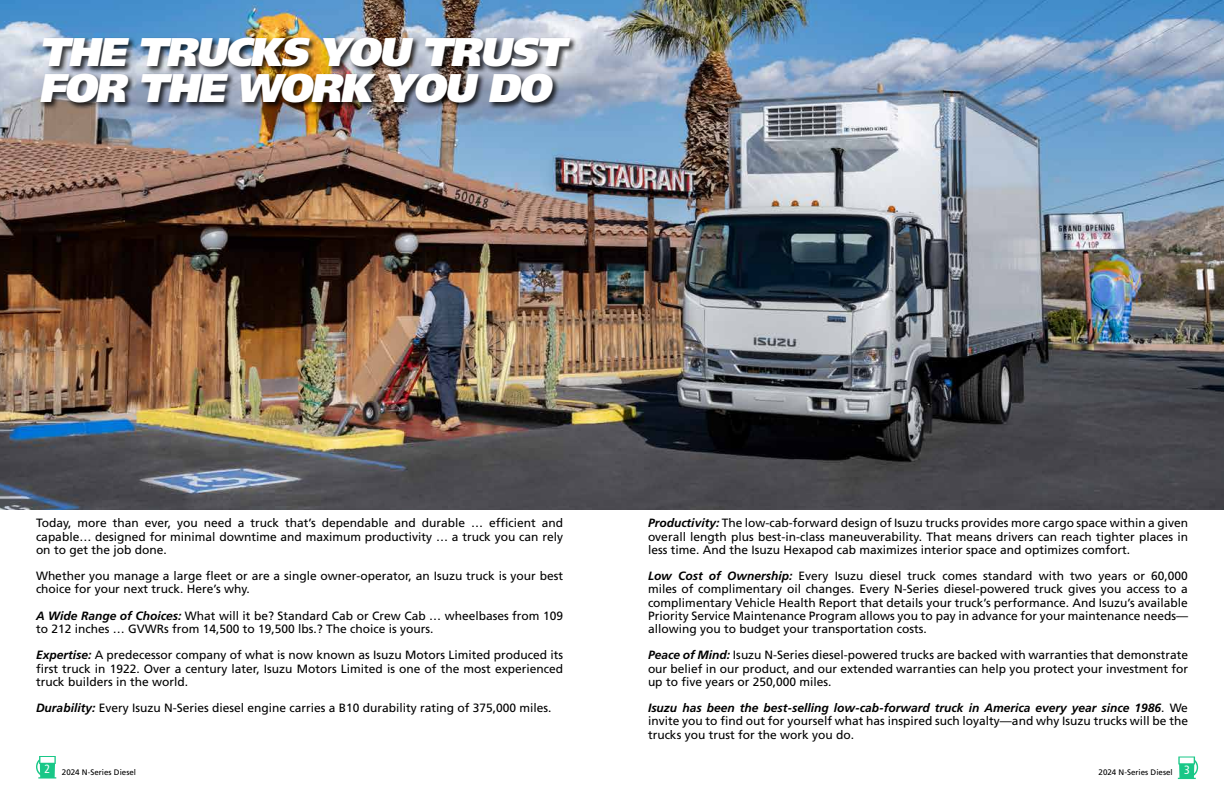
<style>
.page{position:relative;width:1224px;height:792px;background:#fff}
.page>*{position:absolute;margin:0;border:0;box-sizing:border-box;transform-origin:0 0}
.t1{font:italic 900 40px/36px "Frutiger LT Std";color:#fff}
.t2{font:12px/13.2px "Frutiger LT Std";color:#000;text-align:justify}
.t3{font:8px "Frutiger LT Std";color:#000}
.s1{font-weight:700;font-style:italic}
.s2{font-stretch:condensed;font-size:12px;color:#fff}
</style>
<div class="page">
<svg style="left:36px;top:756px;width:20px;height:23px"></svg>
<svg style="left:1178px;top:757px;width:20px;height:22px"></svg>
<img style="left:0;top:0;width:1224px;height:509px">
<div style="left:39px;top:36px;width:539px;height:75px;background:#000;opacity:.75"></div>
<h1 class="t1" style="left:39px;top:34px;width:537px">THE TRUCKS YOU TRUST<br>FOR THE WORK YOU DO</h1>
<p class="t2" style="left:36px;top:517px;width:529px">Today, more than ever, you need a truck that’s dependable and durable … efficient and capable… designed for minimal downtime and maximum productivity … a truck you can rely on to get the job done.</p>
<p class="t2" style="left:36px;top:569px;width:529px">Whether you manage a large fleet or are a single owner-operator, an Isuzu truck is your best choice for your next truck. Here’s why.</p>
<p class="t2" style="left:36px;top:609px;width:529px"><span class="s1">A Wide Range of Choices:</span> What will it be? Standard Cab or Crew Cab … wheelbases from 109 to 212 inches … GVWRs from 14,500 to 19,500 lbs.? The choice is yours.</p>
<p class="t2" style="left:36px;top:649px;width:529px"><span class="s1">Expertise:</span> A predecessor company of what is now known as Isuzu Motors Limited produced its first truck in 1922. Over a century later, Isuzu Motors Limited is one of the most experienced truck builders in the world.</p>
<p class="t2" style="left:36px;top:701px;width:517px"><span class="s1">Durability:</span> Every Isuzu N-Series diesel engine carries a B10 durability rating of 375,000 miles.</p>
<p class="t2" style="left:648px;top:517px;width:542px"><span class="s1">Productivity:</span> The low-cab-forward design of Isuzu trucks provides more cargo space within a given overall length plus best-in-class maneuverability. That means drivers can reach tighter places in less time. And the Isuzu Hexapod cab maximizes interior space and optimizes comfort.</p>
<p class="t2" style="left:648px;top:569px;width:542px"><span class="s1">Low Cost of Ownership:</span> Every Isuzu diesel truck comes standard with two years or 60,000 miles of complimentary oil changes. Every N-Series diesel-powered truck gives you access to a complimentary Vehicle Health Report that details your truck’s performance. And Isuzu’s available Priority Service Maintenance Program allows you to pay in advance for your maintenance needs— allowing you to budget your transportation costs.</p>
<p class="t2" style="left:648px;top:649px;width:542px"><span class="s1">Peace of Mind:</span> Isuzu N-Series diesel-powered trucks are backed with warranties that demonstrate our belief in our product, and our extended warranties can help you protect your investment for up to five years or 250,000 miles.</p>
<p class="t2" style="left:648px;top:701px;width:542px"><span class="s1">Isuzu has been the best-selling low-cab-forward truck in America every year since 1986</span>. We invite you to find out for yourself what has inspired such loyalty—and why Isuzu trucks will be the trucks you trust for the work you do.</p>
<p class="t3" style="left:44px;top:767px;width:93px"><sup>2</sup> 2024 N-Series Diesel</p>
<p class="t3" style="left:1099px;top:768px;width:93px">2024 N-Series Diesel <span class="s2">3</span></p>
</div>
